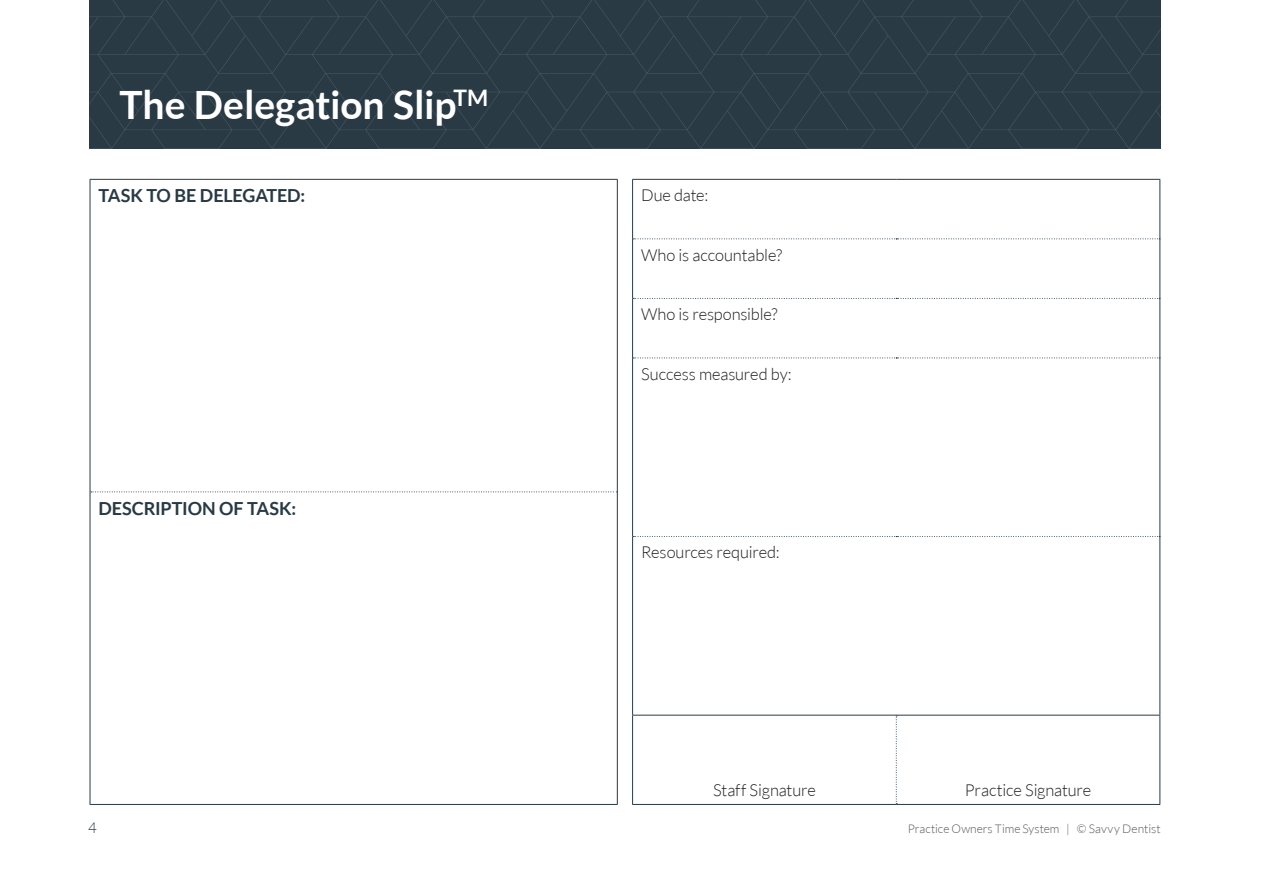
<style>
.page{position:relative;width:1263px;height:893px;background:#fff}
.page>*{position:absolute;margin:0;border:0;box-sizing:border-box;transform-origin:0 0}
.t1{font:700 39px "Lato";letter-spacing:-.005em;color:#fff}
.t2{font:700 18px "Lato";letter-spacing:-.01em;color:#293a45}
.t3{font:300 16.5px "Lato";letter-spacing:-.01em;color:#231f20}
.t4{font:300 15px "Lato";color:#293a45}
.t5{font:300 12px "Lato";color:#57585a}
</style>
<div class="page">
<div style="left:89px;top:0;width:1072px;height:149px;background:#293a45"></div>
<hr style="left:90px;top:179px;width:528px;height:1px;background:#293a45">
<hr style="left:90px;top:180px;width:1px;height:312px;background:#293a45">
<hr style="left:617px;top:180px;width:1px;height:312px;background:#293a45">
<hr style="left:90px;top:492px;width:1px;height:312px;background:#293a45">
<hr style="left:617px;top:492px;width:1px;height:312px;background:#293a45">
<hr style="left:90px;top:804px;width:528px;height:1px;background:#293a45">
<svg style="left:91px;top:491px;width:527px;height:1px"></svg>
<hr style="left:632px;top:179px;width:264px;height:1px;background:#293a45">
<hr style="left:632px;top:180px;width:1px;height:59px;background:#293a45">
<hr style="left:896px;top:179px;width:264px;height:1px;background:#293a45">
<hr style="left:1159px;top:180px;width:1px;height:59px;background:#293a45">
<hr style="left:632px;top:239px;width:1px;height:59px;background:#293a45">
<hr style="left:1159px;top:239px;width:1px;height:59px;background:#293a45">
<hr style="left:632px;top:298px;width:1px;height:60px;background:#293a45">
<hr style="left:1159px;top:298px;width:1px;height:60px;background:#293a45">
<hr style="left:632px;top:358px;width:1px;height:178px;background:#293a45">
<hr style="left:1159px;top:358px;width:1px;height:178px;background:#293a45">
<hr style="left:632px;top:536px;width:1px;height:179px;background:#293a45">
<hr style="left:1159px;top:536px;width:1px;height:179px;background:#293a45">
<hr style="left:632px;top:715px;width:264px;height:1px;background:#293a45">
<hr style="left:632px;top:715px;width:1px;height:89px;background:#293a45">
<hr style="left:896px;top:715px;width:264px;height:1px;background:#293a45">
<hr style="left:1159px;top:715px;width:1px;height:89px;background:#293a45">
<hr style="left:632px;top:804px;width:264px;height:1px;background:#293a45">
<hr style="left:896px;top:804px;width:264px;height:1px;background:#293a45">
<svg style="left:633px;top:238px;width:527px;height:1px"></svg>
<svg style="left:633px;top:298px;width:526px;height:1px"></svg>
<svg style="left:633px;top:358px;width:527px;height:1px"></svg>
<svg style="left:633px;top:536px;width:526px;height:1px"></svg>
<svg style="left:896px;top:715px;width:1px;height:89px"></svg>
<h1 class="t1" style="left:119px;top:83px;width:370px">The Delegation Slip<sup>TM</sup></h1>
<p class="t2" style="left:99px;top:185px;width:208px">TASK TO BE DELEGATED:</p>
<p class="t2" style="left:99px;top:498px;width:199px">DESCRIPTION OF TASK:</p>
<p class="t3" style="left:641px;top:186px;width:69px">Due date:</p>
<p class="t3" style="left:641px;top:246px;width:143px">Who is accountable?</p>
<p class="t3" style="left:641px;top:305px;width:138px">Who is responsible?</p>
<p class="t3" style="left:641px;top:365px;width:152px">Success measured by:</p>
<p class="t3" style="left:641px;top:544px;width:140px">Resources required:</p>
<p class="t3" style="left:713px;top:781px;width:104px">Staff Signature</p>
<p class="t3" style="left:965px;top:781px;width:128px">Practice Signature</p>
<p class="t4" style="left:88px;top:820px;width:10px">4</p>
<p class="t5" style="left:908px;top:823px;width:255px">Practice Owners Time System | © Savvy Dentist</p>
</div>
